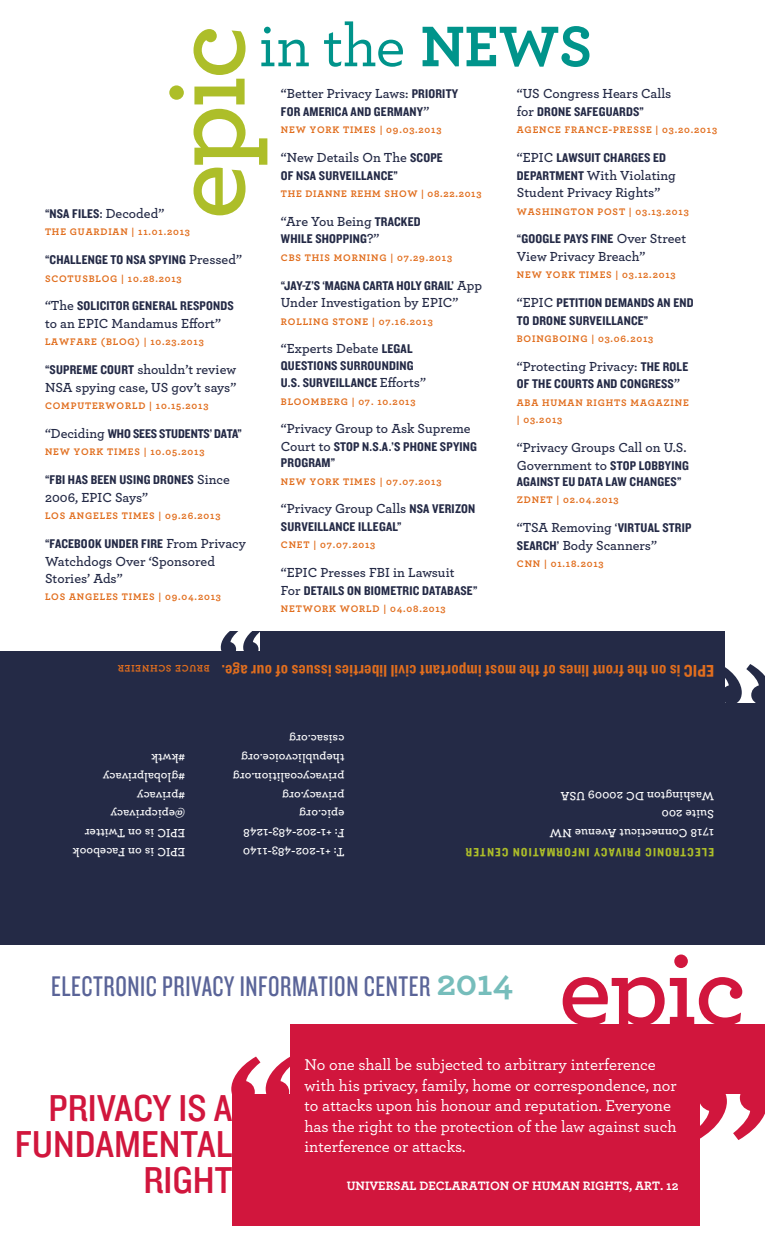
<style>
.page{position:relative;width:765px;height:1260px;background:#fff}
.page>*{position:absolute;margin:0;border:0;box-sizing:border-box;transform-origin:0 0}
.t1{font:700 177.38px "Archer";color:#d1163d}
.t2{font:700 148.88px "Archer";color:#d1163d}
.t3{font:600 116.38px "Archer";color:#adbe29}
.t4{font:600 108.5px "Archer";color:#d1163d}
.t5{font:700 97px "Archer";color:#242a46}
.t6{font:500 61.25px "Archer";color:#00948b}
.t7{font:38.88px/35.8px "Knockout 30 Junior Welterwt";color:#d1163d;text-align:right}
.t8{font:29.5px "Knockout HTF28 Junior Featherwt";letter-spacing:.02em;color:#5a6498}
.t9{font:17.5px "Knockout HTF50 Welterweight";letter-spacing:.01em;color:#e16e1e}
.t10{font:500 16.38px/20.5px "Archer";color:#fff}
.t11{font:600 13.75px/17.5px "Archer";color:#242a46}
.t12{font:13.12px/17.5px "Knockout HTF50 Welterweight";letter-spacing:.015em;color:#242a46}
.t13{font:13.12px "Knockout HTF50 Welterweight";letter-spacing:-.005em;color:#242a46}
.t14{font:700 12.75px "Archer";color:#fff}
.t15{font:600 12.5px/18.8px "Archer";letter-spacing:.01em;color:#fff}
.t16{font:12.5px "Knockout HTF50 Welterweight";letter-spacing:.1em;color:#adbe29}
.t17{font:700 10px/17.5px "Archer";letter-spacing:.08em;color:#e16e1e}
.s1{font-weight:700;font-size:60px}
.s2{font-family:"Knockout HTF50 Welterweight";font-weight:400;font-size:13.12px}
.s3{font-family:"Archer";font-weight:600;font-size:13.75px}
.s4{font-family:"Archer";font-weight:700;font-size:36.75px;color:#76bdbb}
</style>
<div class="page">
<div style="left:0;top:631px;width:765px;height:314px;background:#242a46"></div>
<div style="left:726px;top:630px;width:39px;height:72px;background:#fff"></div>
<div style="left:0;top:624px;width:260px;height:26px;background:#fff"></div>
<div style="left:232px;top:1024px;width:533px;height:201px;background:#d1163d"></div>
<div style="left:0;top:981px;width:290px;height:113px;background:#fff"></div>
<div style="left:700px;top:1094px;width:65px;height:166px;background:#fff"></div>
<svg style="left:725px;top:664px;width:40px;height:39px"></svg>
<h3 class="t6" style="left:259px;top:2px;width:329px">in the <span class="s1">NEWS</span></h3>
<p class="t11" style="left:281px;top:84px;width:179px">“Better Privacy Laws: <span class="s2">PRIORITY</span></p>
<p class="t12" style="left:281px;top:103px;width:150px">FOR AMERICA AND GERMANY<span class="s3">”</span></p>
<p class="t17" style="left:281px;top:121px;width:162px">NEW YORK TIMES | 09.03.2013</p>
<p class="t11" style="left:281px;top:148px;width:163px">“New Details On The <span class="s2">SCOPE</span></p>
<p class="t12" style="left:281px;top:167px;width:119px">OF NSA SURVEILLANCE”</p>
<p class="t17" style="left:281px;top:185px;width:202px">THE DIANNE REHM SHOW | 08.22.2013</p>
<p class="t11" style="left:281px;top:212px;width:141px">“Are You Being <span class="s2">TRAC KED</span></p>
<p class="t12" style="left:281px;top:231px;width:100px">WHILE SHOPPING<span class="s3">?”</span></p>
<p class="t17" style="left:281px;top:249px;width:173px">CBS THIS MORNING | 07.29.2013</p>
<p class="t12" style="left:281px;top:277px;width:203px">“JAY-Z’S ‘MAGNA CARTA HOLY GRAIL’ <span class="s3">App</span></p>
<p class="t11" style="left:281px;top:293px;width:179px">Under Investigation by EPIC”</p>
<p class="t17" style="left:281px;top:312px;width:153px">ROLLING STONE | 07.16.2013</p>
<p class="t11" style="left:281px;top:339px;width:133px">“Experts Debate <span class="s2">LEGAL</span></p>
<p class="t12" style="left:281px;top:357px;width:147px">QUESTIONS SURROUNDING<br>U.S. SURVEILLANCE <span class="s3">Efforts”</span></p>
<p class="t17" style="left:281px;top:392px;width:136px">BLOOMBERG | 07. 10.2013</p>
<p class="t11" style="left:281px;top:419px;width:191px">“Privacy Group to Ask Supreme</p>
<p class="t12" style="left:281px;top:439px;width:198px;line-height:16.2px"><span class="s3">Court to</span> STOP N.S.A.’S PHONE SPYING<br>PROGRAM”</p>
<p class="t17" style="left:281px;top:472px;width:162px">NEW YORK TIMES | 07.07.2013</p>
<p class="t11" style="left:281px;top:499px;width:195px">“Privacy Group Calls <span class="s2">NSA VERIZON</span></p>
<p class="t12" style="left:281px;top:518px;width:122px">SURVEILLANCE ILLEGAL”</p>
<p class="t17" style="left:281px;top:536px;width:96px">CNET | 07.07.2013</p>
<p class="t11" style="left:281px;top:563px;width:175px">“EPIC Presses FBI in Lawsuit</p>
<p class="t12" style="left:281px;top:582px;width:168px"><span class="s3">For</span> DETAILS ON BIOMETRIC DATABAS</p>
<p class="t12" style="left:467px;top:582px;width:12px">E”</p>
<p class="t17" style="left:281px;top:600px;width:166px">NETWORK WORLD | 04.08.2013</p>
<h3 class="t3" style="left:119px;top:220px;width:197px;rotate:-90deg">epic</h3>
<p class="t11" style="left:517px;top:84px;width:156px">“US Congress Hears Calls</p>
<p class="t12" style="left:517px;top:103px;width:129px"><span class="s3">for</span> DRONE SAFEGUARDS”</p>
<p class="t17" style="left:517px;top:121px;width:202px">AG ENCE FRANCE-PRESSE | 03.20.2013</p>
<p class="t11" style="left:517px;top:148px;width:48px">“EPIC <span class="s2">LAWS</span></p>
<p class="t12" style="left:584px;top:150px;width:83px">UIT CHARGES ED</p>
<p class="t11" style="left:517px;top:166px;width:161px"><span class="s2">DEPARTMENT</span> With Violating<br>Student Privacy Rights”</p>
<p class="t17" style="left:517px;top:202px;width:55px">WASHINGTO</p>
<p class="t17" style="left:586px;top:202px;width:19px">N POST</p>
<p class="t17" style="left:629px;top:202px;width:61px">| 03.13.2013</p>
<p class="t12" style="left:517px;top:231px;width:171px">“GOOGLE PAYS FINE <span class="s3">Over Street</span></p>
<p class="t11" style="left:517px;top:247px;width:130px">View Privacy Breach”</p>
<p class="t17" style="left:517px;top:266px;width:160px">NEW YORK TIMES | 03.12.2013</p>
<p class="t12" style="left:517px;top:295px;width:178px"><span class="s3">“EPIC</span> PETITION DEMANDS AN END<br>TO DRONE SURVEILLANCE”</p>
<p class="t17" style="left:517px;top:330px;width:138px">BOING BOING | 03.06.2013</p>
<p class="t11" style="left:517px;top:357px;width:173px">“Protecting Privacy: <span class="s2">THE ROLE</span></p>
<p class="t12" style="left:517px;top:376px;width:165px">OF THE COURTS AND CONGRESS<span class="s3">”</span></p>
<p class="t17" style="left:517px;top:394px;width:9px">ABA</p>
<p class="t12" style="left:45px;top:205px;width:121px">“NSA FILES: <span class="s3">Decoded”</span></p>
<p class="t17" style="left:45px;top:223px;width:146px">THE GUARDIAN | 11.01.2013</p>
<p class="t12" style="left:45px;top:252px;width:198px">“CHALLENGE TO NSA SPYING <span class="s3">Pressed”</span></p>
<p class="t17" style="left:45px;top:269px;width:138px">SCOTUSBLOG | 10.28.2013</p>
<p class="t12" style="left:45px;top:298px;width:189px"><span class="s3">“The</span> SOLICITOR GENERAL RESPONDS</p>
<p class="t11" style="left:45px;top:314px;width:178px">to an EPIC Mandamus Effort”</p>
<p class="t17" style="left:45px;top:333px;width:160px">LAWFARE (BLOG) | 10.23.2013</p>
<p class="t11" style="left:45px;top:360px;width:193px"><span class="s2">“SUPREME COURT</span> shouldn’t review<br>NSA spying case, US gov’t says”</p>
<p class="t17" style="left:45px;top:397px;width:165px">COMPUTERWORLD | 10.15.2013</p>
<p class="t13" style="left:45px;top:427px;width:198px"><span class="s3">“Deciding</span> WHO SEES STUDENTS’ DATA”</p>
<p class="t17" style="left:45px;top:443px;width:161px">NEW YORK TIMES | 10.05.2013</p>
<p class="t12" style="left:45px;top:472px;width:31px">“FBI HAS</p>
<p class="t12" style="left:91px;top:472px;width:141px">BEEN USING DRONES <span class="s3">Since</span></p>
<p class="t11" style="left:45px;top:488px;width:105px">2006, EPIC Says”</p>
<p class="t17" style="left:45px;top:507px;width:8px">LOS</p>
<p class="t17" style="left:69px;top:507px;width:153px">ANG ELES TIMES | 09.26.2013</p>
<p class="t12" style="left:45px;top:535px;width:202px">“FACEBOOK UN DER FIRE <span class="s3">From Privacy</span></p>
<p class="t11" style="left:45px;top:551px;width:172px">Watchdogs Over ‘Sponsored<br>Stories’ Ads”</p>
<p class="t17" style="left:45px;top:588px;width:8px">LOS</p>
<p class="t17" style="left:69px;top:588px;width:153px">ANG ELES TIMES | 09.04.2013</p>
<p class="t17" style="left:517px;top:394px;width:174px;text-indent:25px">HUMAN RIG HTS MAGAZINE | 03.2013</p>
<p class="t11" style="left:517px;top:438px;width:173px">“Privacy Groups Call on U.S.<br>Government to <span class="s2">STOP LOBBYING</span></p>
<p class="t12" style="left:517px;top:473px;width:97px">AGAINST EU DATA LAW</p>
<p class="t12" style="left:630px;top:473px;width:53px">CHANGES”</p>
<p class="t17" style="left:517px;top:491px;width:9px">ZDN</p>
<p class="t17" style="left:540px;top:491px;width:80px">ET | 02.04.2013</p>
<p class="t12" style="left:517px;top:520px;width:176px"><span class="s3">“TSA Removing</span> ‘VIRTUAL STRIP</p>
<p class="t11" style="left:517px;top:536px;width:142px"><span class="s2">SEARCH’</span> Body Scanners”</p>
<p class="t17" style="left:517px;top:555px;width:88px">CNN | 01.18.2013</p>
<h3 class="t5" style="left:218px;top:598px;width:48px">“</h3>
<p class="t17" style="left:210px;top:677px;width:93px;rotate:-180deg">BRUC E SC HNEIER</p>
<h3 class="t9" style="left:693px;top:680px;width:473px;rotate:-180deg">C IS ON THE FRONT LINES OF THE MOST IMPORTANT CIVIL LIBERTIES ISSUES OF OUR AGE.</h3>
<h3 class="t9" style="left:714px;top:680px;width:8px;rotate:-180deg">EPI</h3>
<p class="t15" style="left:185px;top:862px;width:114px;rotate:-180deg">EPIC is on Facebook<br>EPIC is on Twitter @epicprivacy #privacy #globalprivacy #kwtk</p>
<p class="t15" style="left:344px;top:862px;width:113px;rotate:-180deg">T: +1-202-483-1140<br>F: +1-202-483-1248 epic.org<br>privacy.org privacycoalition.org thepublicvoice.org csisac.org</p>
<p class="t15" style="left:714px;top:843px;width:166px;rotate:-180deg">1718 Connecticut Avenue NW<br>Suite 200<br>Washington DC 20009 USA</p>
<p class="t16" style="left:520px;top:859px;width:42px;rotate:-180deg">N C NE TER</p>
<p class="t16" style="left:546px;top:859px;width:14px;rotate:-180deg">T I OA</p>
<p class="t16" style="left:615px;top:859px;width:53px;rotate:-180deg">ACY INFORM</p>
<p class="t16" style="left:664px;top:859px;width:31px;rotate:-180deg">NIC PRIV</p>
<p class="t16" style="left:694px;top:859px;width:16px;rotate:-180deg">CTRO</p>
<p class="t16" style="left:714px;top:859px;width:8px;rotate:-180deg">ELE</p>
<h3 class="t8" style="left:51px;top:971px;width:464px">ELECTRONIC PRIVACY INFORMATION CENTER <span class="s4">2014</span></h3>
<h3 class="t4" style="left:559px;top:907px;width:190px">epic</h3>
<h2 class="t2" style="left:226px;top:1014px;width:72px">“</h2>
<h3 class="t7" style="left:15px;top:1089px;width:219px">PRIVACY IS A<br>FUNDAMENTAL<br>RIGHT</h3>
<p class="t10" style="left:305px;top:1053px;width:374px">No one shall be subjected to arbitrary interference with his privacy, family, home or correspondence, nor to attacks upon his honour and reputation. Everyone has the right to the protection of the law against such interference or attacks.</p>
<p class="t14" style="left:347px;top:1178px;width:333px">UNIVERSAL DECLARATION OF HUMAN RIG HTS, ART. 12</p>
<h1 class="t1" style="left:774px;top:1191px;width:86px;rotate:-180deg">“</h1>
</div>
